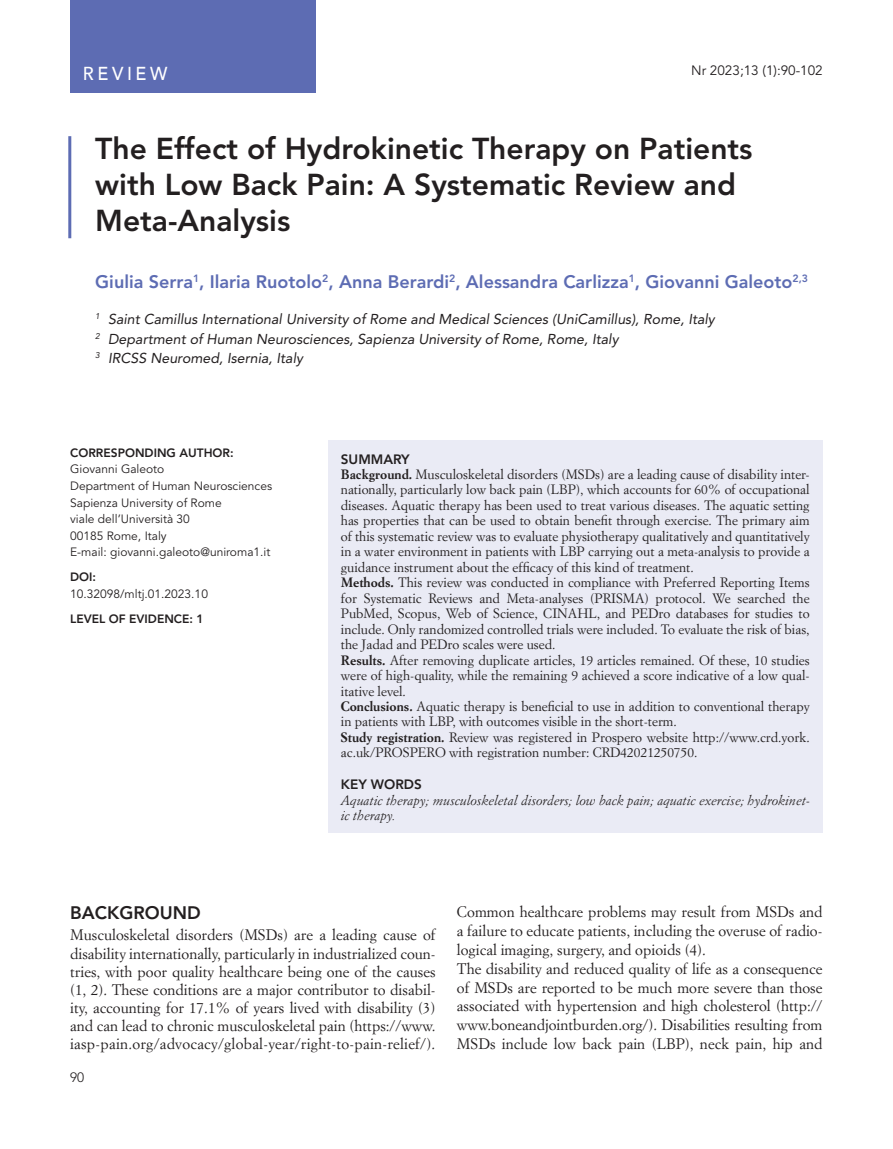
<style>
.page{position:relative;width:893px;height:1149px;background:#fff}
.page>*{position:absolute;margin:0;border:0;box-sizing:border-box;transform-origin:0 0}
.Titolo_Articolo{font:800 30px/36px "Avenir LT Std";color:#231f20}
.t1{font:500 18.75px "Avenir";letter-spacing:.2em;color:#fff;scale:.96 1}
.Autori{font:800 18px "Avenir LT Std";color:#5d6cb3}
._1_paragrafo{font:800 18px "Avenir LT Std";color:#231f20}
.testo{font:15px/18.1px "Simoncini Garamond Std";color:#231f20;text-align:justify}
.Autori_Sede{font:italic 14.25px "Avenir LT Std";color:#231f20}
.t2{font:13.5px "Avenir LT Std";color:#231f20}
.SUMMARY{font:800 13.5px "Avenir LT Std";color:#231f20}
.testo_sommario{font:800 13.5px "Avenir LT Std";color:#231f20}
.t3{font:300 13.5px "Avenir LT Std";color:#231f20}
.testo_sommario-2{font:13.35px/15.5px "Simoncini Garamond Std";color:#231f20;text-align:justify}
.testo_sommario-3{font:italic 13.35px/15.5px "Simoncini Garamond Std";color:#231f20}
.corresponding_text{font:12px "Avenir LT Std";color:#231f20}
.DOI{font:800 12px "Avenir LT Std";color:#231f20}
.corresponding_text-2{font:800 12px "Avenir LT Std";color:#231f20}
.s1{font-weight:700}
</style>
<div class="page">
<div style="left:70px;top:0;width:245px;height:92px;background:#5d6cb3"></div>
<div style="left:328px;top:440px;width:494px;height:392px;background:#eaebf5"></div>
<hr style="left:68px;top:136px;width:3px;height:102px;background:#5d6cb3">
<h2 class="t1" style="left:83px;top:57px;width:90px">REVIEW</h2>
<p class="t2" style="left:691px;top:63px;width:133px">Nr 2023;13 (1):90-102</p>
<p class="Titolo_Articolo" style="left:95px;top:130px;width:659px">The Effect of Hydrokinetic Therapy on Patients with Low Back Pain: A Systematic Review and<br>Meta-Analysis</p>
<p class="Autori" style="left:95px;top:270px;width:714px">Giulia Serra<sup>1</sup>, Ilaria Ruotolo<sup>2</sup>, Anna Berardi<sup>2</sup>, Alessandra Carlizza<sup>1</sup>, Giovanni Galeoto<sup>2,3</sup></p>
<p class="Autori_Sede" style="left:95px;top:311px;width:621px"><sup>1</sup> Saint Camillus International University of Rome and Medical Sciences (UniCamillus), Rome, Italy</p>
<p class="Autori_Sede" style="left:95px;top:330px;width:525px"><sup>2</sup> Department of Human Neurosciences, Sapienza University of Rome, Rome, Italy</p>
<p class="Autori_Sede" style="left:95px;top:350px;width:209px"><sup>3</sup> IRCSS Neuromed, Isernia, Italy</p>
<p class="corresponding_text-2" style="left:70px;top:445px;width:165px">CORRESPONDING AUTHOR:</p>
<p class="corresponding_text" style="left:70px;top:462px;width:96px">Giovanni Galeoto</p>
<p class="corresponding_text" style="left:70px;top:479px;width:204px">Department of Human Neurosciences</p>
<p class="corresponding_text" style="left:70px;top:495px;width:153px">Sapienza University of Rome</p>
<p class="corresponding_text" style="left:70px;top:512px;width:121px">viale dell’Università 30</p>
<p class="corresponding_text" style="left:70px;top:528px;width:98px">00185 Rome, Italy</p>
<p class="corresponding_text" style="left:70px;top:545px;width:202px">E-mail: giovanni.galeoto@uniroma1.it</p>
<p class="DOI" style="left:70px;top:569px;width:27px">DOI:</p>
<p class="corresponding_text" style="left:70px;top:586px;width:139px">10.32098/mltj.01.2023.10</p>
<p class="DOI" style="left:70px;top:611px;width:135px">LEVEL OF EVIDENCE: 1</p>
<p class="testo_sommario" style="left:341px;top:450px;width:70px">SUMMARY</p>
<p class="testo_sommario-2" style="left:341px;top:466px;width:470px"><span class="s1">Background.</span> Musculoskeletal disorders (MSDs) are a leading cause of disability inter&shy;nationally, particularly low back pain (LBP), which accounts for 60% of occupational diseases. Aquatic therapy has been used to treat various diseases. The aquatic setting has properties that can be used to obtain benefit through exercise. The primary aim of this systematic review was to evaluate physiotherapy qualitatively and quantitatively in a water environment in patients with LBP carrying out a meta-analysis to provide a guidance instrument about the efficacy of this kind of treatment.</p>
<p class="testo_sommario-2" style="left:341px;top:574px;width:470px"><span class="s1">Methods.</span> This review was conducted in compliance with Preferred Reporting Items for Systematic Reviews and Meta-analyses (PRISMA) protocol. We searched the PubMed, Scopus, Web of Science, CINAHL, and PEDro databases for studies to include. Only randomized controlled trials were included. To evaluate the risk of bias, the Jadad and PEDro scales were used.</p>
<p class="testo_sommario-2" style="left:341px;top:651px;width:470px"><span class="s1">Results.</span> After removing duplicate articles, 19 articles remained. Of these, 10 studies were of high-quality, while the remaining 9 achieved a score indicative of a low qual&shy;itative level.</p>
<p class="testo_sommario-2" style="left:341px;top:698px;width:470px"><span class="s1">Conclusions.</span> Aquatic therapy is beneficial to use in addition to conventional therapy in patients with LBP, with outcomes visible in the short-term.</p>
<p class="testo_sommario-2" style="left:341px;top:729px;width:470px"><span class="s1">Study registration.</span> Review was registered in Prospero website http://www.crd.york. ac.uk/PROSPERO with registration number: CRD42021250750.</p>
<p class="SUMMARY" style="left:341px;top:776px;width:82px">KEY WORDS</p>
<p class="testo_sommario-3" style="left:341px;top:792px;width:470px">Aquatic therapy; musculoskeletal disorders; low back pain; aquatic exercise; hydrokinet&shy;ic therapy.</p>
<p class="_1_paragrafo" style="left:70px;top:902px;width:132px">BACKGROUND</p>
<p class="testo" style="left:70px;top:925px;width:367px">Musculoskeletal disorders (MSDs) are a leading cause of disability internationally, particularly in industrialized coun&shy;tries, with poor quality healthcare being one of the causes (1, 2). These conditions are a major contributor to disabil&shy;ity, accounting for 17.1% of years lived with disability (3) and can lead to chronic musculoskeletal pain (https://www. iasp-pain.org/advocacy/global-year/right-to-pain-relief/).</p>
<p class="t3" style="left:70px;top:1068px;width:16px">90</p>
<p class="testo" style="left:457px;top:902px;width:367px;line-height:18.8px">Common healthcare problems may result from MSDs and a failure to educate patients, including the overuse of radio&shy;logical imaging, surgery, and opioids (4).</p>
<p class="testo" style="left:457px;top:958px;width:367px;line-height:18.8px">The disability and reduced quality of life as a consequence of MSDs are reported to be much more severe than those associated with hypertension and high cholesterol (http:// www.boneandjointburden.org/). Disabilities resulting from MSDs include low back pain (LBP), neck pain, hip and</p>
</div>
